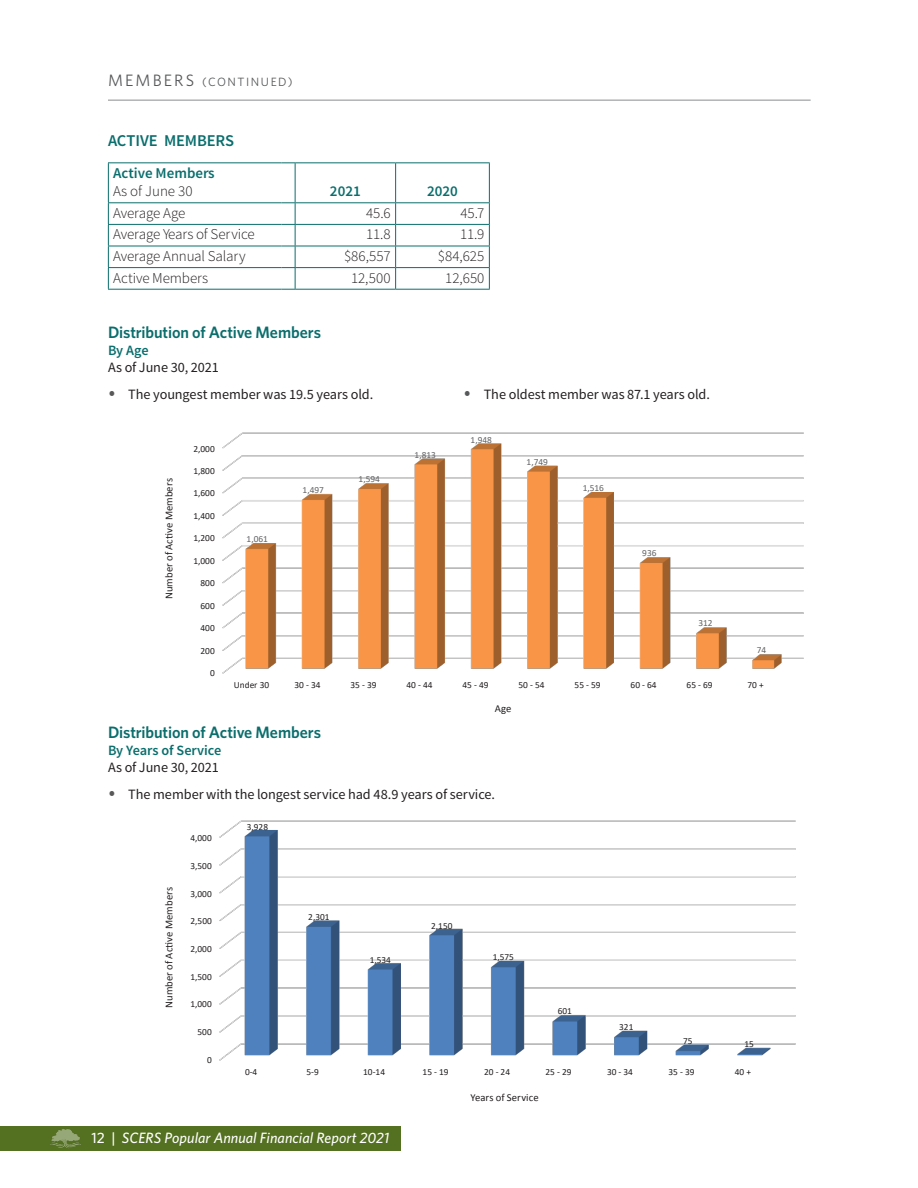
<style>
.page{position:relative;width:918px;height:1188px;background:#fff}
.page>*{position:absolute;margin:0;border:0;box-sizing:border-box;transform-origin:0 0}
.Body_-_text_common{font:600 16.5px "Whitney";letter-spacing:-.005em;color:#0a6e6d}
.Subhead_-_Statistica{font:600 16.5px "Whitney";letter-spacing:-.005em;color:#0a6e6d}
.Subhead_2_-_Statisti{font:600 16.5px "Source Sans Pro";letter-spacing:-.01em;color:#0a6e6d}
.Table{font:300 15px "Source Sans Pro";letter-spacing:-.005em;color:#231f20}
.t1{font:italic 500 15px "Whitney";letter-spacing:.005em;color:#fff}
.Table_-_Column_Heads{font:600 15px "Source Sans Pro";color:#0a6e6d}
.Table_-_Column_Heads-2{font:300 15px "Source Sans Pro";color:#231f20}
.Table-2{font:14.25px "Source Sans Pro";letter-spacing:-.005em;color:#231f20}
.Table_-_Column_Heads-3{font:600 14.25px "Source Sans Pro";letter-spacing:-.005em;color:#0a6e6d}
.t2{font:12px "Whitney";letter-spacing:.13em;color:#57585a}
.Subhead_2_-_Fin{font:10.65px "Calibri";letter-spacing:.005em;color:#231f20}
.t3{font:10.35px "Calibri";color:#231f20}
.t4{font:9.3px "Calibri";color:#231f20}
.t5{font:9.3px "Calibri";color:#636366}
.s1{font-size:16.5px}
.s2{font-size:21px;color:#57585a}
.s3{font-style:normal}
</style>
<div class="page">
<div style="left:0;top:1126px;width:401px;height:25px;background:#547021"></div>
<img style="left:50px;top:1129px;width:31px;height:20px">
<hr style="left:108px;top:163px;width:1px;height:39px;background:#0a6e6d">
<hr style="left:108px;top:162px;width:174px;height:1px;background:#0a6e6d">
<svg style="left:282px;top:162px;width:13px;height:1px"></svg>
<hr style="left:295px;top:163px;width:1px;height:39px;background:#0a6e6d">
<hr style="left:395px;top:163px;width:1px;height:39px;background:#0a6e6d">
<hr style="left:295px;top:162px;width:101px;height:1px;background:#0a6e6d">
<hr style="left:396px;top:162px;width:94px;height:1px;background:#0a6e6d">
<hr style="left:489px;top:163px;width:1px;height:39px;background:#0a6e6d">
<svg style="left:108px;top:203px;width:1px;height:86px"></svg>
<hr style="left:108px;top:202px;width:174px;height:1px;background:#0a6e6d">
<hr style="left:108px;top:224px;width:174px;height:1px;background:#0a6e6d">
<hr style="left:108px;top:246px;width:174px;height:1px;background:#0a6e6d">
<hr style="left:108px;top:267px;width:174px;height:1px;background:#0a6e6d">
<hr style="left:108px;top:289px;width:174px;height:1px;background:#0a6e6d">
<svg style="left:282px;top:202px;width:14px;height:88px"></svg>
<svg style="left:395px;top:203px;width:1px;height:86px"></svg>
<svg style="left:489px;top:203px;width:1px;height:86px"></svg>
<hr style="left:295px;top:202px;width:101px;height:1px;background:#0a6e6d">
<hr style="left:396px;top:202px;width:94px;height:1px;background:#0a6e6d">
<hr style="left:295px;top:224px;width:101px;height:1px;background:#0a6e6d">
<hr style="left:396px;top:224px;width:94px;height:1px;background:#0a6e6d">
<hr style="left:295px;top:246px;width:101px;height:1px;background:#0a6e6d">
<hr style="left:396px;top:246px;width:94px;height:1px;background:#0a6e6d">
<hr style="left:295px;top:267px;width:101px;height:1px;background:#0a6e6d">
<hr style="left:396px;top:267px;width:94px;height:1px;background:#0a6e6d">
<hr style="left:295px;top:289px;width:101px;height:1px;background:#0a6e6d">
<hr style="left:396px;top:289px;width:94px;height:1px;background:#0a6e6d">
<svg style="left:222px;top:432px;width:582px;height:242px"></svg>
<svg style="left:219px;top:820px;width:577px;height:241px"></svg>
<hr style="left:108px;top:100px;width:703px;height:1px;background:#9d9fa2">
<p class="t2" style="left:108px;top:74px;width:186px"><span class="s1">MEMBERS</span> (CONTINUED)</p>
<p class="Subhead_2_-_Statisti" style="left:108px;top:131px;width:128px">ACTIVE MEMBERS</p>
<p class="Table_-_Column_Heads" style="left:113px;top:164px;width:103px">Active Members</p>
<p class="Table_-_Column_Heads-2" style="left:113px;top:182px;width:81px">As of June 30</p>
<p class="Table_-_Column_Heads" style="left:330px;top:182px;width:32px">2021</p>
<p class="Table_-_Column_Heads" style="left:427px;top:182px;width:32px">2020</p>
<p class="Table" style="left:113px;top:204px;width:74px">Average Age</p>
<p class="Table" style="left:366px;top:204px;width:26px">45.6</p>
<p class="Table" style="left:461px;top:204px;width:25px">45.7</p>
<p class="Table" style="left:113px;top:225px;width:143px">Average Years of Service</p>
<p class="Table" style="left:366px;top:225px;width:26px">11.8</p>
<p class="Table" style="left:460px;top:225px;width:26px">11.9</p>
<p class="Table" style="left:113px;top:247px;width:134px">Average Annual Salary</p>
<p class="Table" style="left:344px;top:247px;width:48px">$86,557</p>
<p class="Table" style="left:438px;top:247px;width:48px">$84,625</p>
<p class="Table" style="left:113px;top:269px;width:96px">Active Members</p>
<p class="Table" style="left:351px;top:269px;width:41px">12,500</p>
<p class="Table" style="left:445px;top:269px;width:41px">12,650</p>
<p class="Body_-_text_common" style="left:108px;top:321px;width:215px">Distribution of Active Members</p>
<p class="Table_-_Column_Heads-3" style="left:108px;top:341px;width:42px">By Age</p>
<p class="Table-2" style="left:108px;top:358px;width:112px">As of June 30, 2021</p>
<p class="Table-2" style="left:109px;top:385px;width:264px"><span class="s2">•</span> The youngest member was 19.5 years old.</p>
<p class="Table-2" style="left:464px;top:385px;width:245px"><span class="s2">•</span> The oldest member was 87.1 years old.</p>
<p class="Subhead_2_-_Fin" style="left:162px;top:599px;width:122px;rotate:-90deg">Number of Active Members</p>
<p class="t3" style="left:159px;top:602px;width:119px;rotate:-90deg">Number of Active Members</p>
<p class="t4" style="left:193px;top:442px;width:23px">2,000</p>
<p class="t4" style="left:193px;top:465px;width:23px">1,800</p>
<p class="t4" style="left:193px;top:487px;width:23px">1,600</p>
<p class="t4" style="left:193px;top:509px;width:23px">1,400</p>
<p class="t4" style="left:193px;top:532px;width:23px">1,200</p>
<p class="t4" style="left:193px;top:554px;width:23px">1,000</p>
<p class="t4" style="left:201px;top:577px;width:16px">800</p>
<p class="t4" style="left:201px;top:599px;width:16px">600</p>
<p class="t4" style="left:201px;top:622px;width:16px">400</p>
<p class="t4" style="left:201px;top:644px;width:16px">200</p>
<p class="t4" style="left:210px;top:666px;width:6px">0</p>
<p class="t5" style="left:247px;top:533px;width:23px">1,061</p>
<p class="t5" style="left:303px;top:484px;width:23px">1,497</p>
<p class="t5" style="left:359px;top:473px;width:23px">1,594</p>
<p class="t5" style="left:415px;top:448px;width:23px">1,813</p>
<p class="t5" style="left:471px;top:433px;width:23px">1,948</p>
<p class="t5" style="left:527px;top:455px;width:23px">1,749</p>
<p class="t5" style="left:583px;top:482px;width:23px">1,516</p>
<p class="t5" style="left:642px;top:547px;width:16px">936</p>
<p class="t5" style="left:698px;top:617px;width:16px">312</p>
<p class="t5" style="left:757px;top:643px;width:11px">74</p>
<p class="t4" style="left:234px;top:678px;width:37px">Under 30</p>
<p class="t4" style="left:294px;top:678px;width:28px">30 - 34</p>
<p class="t4" style="left:351px;top:678px;width:28px">35 - 39</p>
<p class="t4" style="left:407px;top:678px;width:28px">40 - 44</p>
<p class="t4" style="left:463px;top:678px;width:28px">45 - 49</p>
<p class="t4" style="left:519px;top:678px;width:28px">50 - 54</p>
<p class="t4" style="left:575px;top:678px;width:28px">55 - 59</p>
<p class="t4" style="left:631px;top:678px;width:28px">60 - 64</p>
<p class="t4" style="left:687px;top:678px;width:28px">65 - 69</p>
<p class="t4" style="left:748px;top:678px;width:18px">70 +</p>
<p class="Subhead_2_-_Fin" style="left:495px;top:702px;width:18px">Age</p>
<p class="Subhead_-_Statistica" style="left:108px;top:721px;width:215px">Distribution of Active Members</p>
<p class="Table_-_Column_Heads-3" style="left:108px;top:741px;width:115px">By Years of Service</p>
<p class="Table-2" style="left:108px;top:759px;width:112px">As of June 30, 2021</p>
<p class="Table-2" style="left:109px;top:786px;width:386px"><span class="s2">•</span> The member with the longest service had 48.9 years of service.</p>
<p class="Subhead_2_-_Fin" style="left:162px;top:1008px;width:122px;rotate:-90deg">Number of Active Members</p>
<p class="t4" style="left:191px;top:832px;width:23px">4,000</p>
<p class="t4" style="left:191px;top:859px;width:23px">3,500</p>
<p class="t4" style="left:191px;top:887px;width:23px">3,000</p>
<p class="t4" style="left:191px;top:915px;width:23px">2,500</p>
<p class="t4" style="left:191px;top:943px;width:23px">2,000</p>
<p class="t4" style="left:191px;top:970px;width:23px">1,500</p>
<p class="t4" style="left:191px;top:998px;width:23px">1,000</p>
<p class="t4" style="left:198px;top:1026px;width:16px">500</p>
<p class="t4" style="left:207px;top:1053px;width:6px">0</p>
<p class="t4" style="left:247px;top:821px;width:23px">3,928</p>
<p class="t4" style="left:308px;top:911px;width:23px">2,301</p>
<p class="t4" style="left:370px;top:953px;width:23px">1,534</p>
<p class="t4" style="left:431px;top:919px;width:23px">2,150</p>
<p class="t4" style="left:493px;top:951px;width:23px">1,575</p>
<p class="t4" style="left:558px;top:1005px;width:16px">601</p>
<p class="t4" style="left:619px;top:1020px;width:16px">321</p>
<p class="t4" style="left:683px;top:1034px;width:11px">75</p>
<p class="t4" style="left:745px;top:1037px;width:11px">15</p>
<p class="t4" style="left:245px;top:1065px;width:14px">0-4</p>
<p class="t4" style="left:307px;top:1065px;width:14px">5-9</p>
<p class="t4" style="left:363px;top:1065px;width:23px">10-14</p>
<p class="t4" style="left:423px;top:1065px;width:28px">15 - 19</p>
<p class="t4" style="left:484px;top:1065px;width:28px">20 - 24</p>
<p class="t4" style="left:546px;top:1065px;width:28px">25 - 29</p>
<p class="t4" style="left:607px;top:1065px;width:28px">30 - 34</p>
<p class="t4" style="left:669px;top:1065px;width:28px">35 - 39</p>
<p class="t4" style="left:735px;top:1065px;width:18px">40 +</p>
<p class="Subhead_2_-_Fin" style="left:470px;top:1090px;width:70px">Years of Service</p>
<h2 class="t1" style="left:92px;top:1128px;width:299px"><span class="s3">12 |</span> SCERS Popular Annual Financial Report 2021</h2>
</div>
